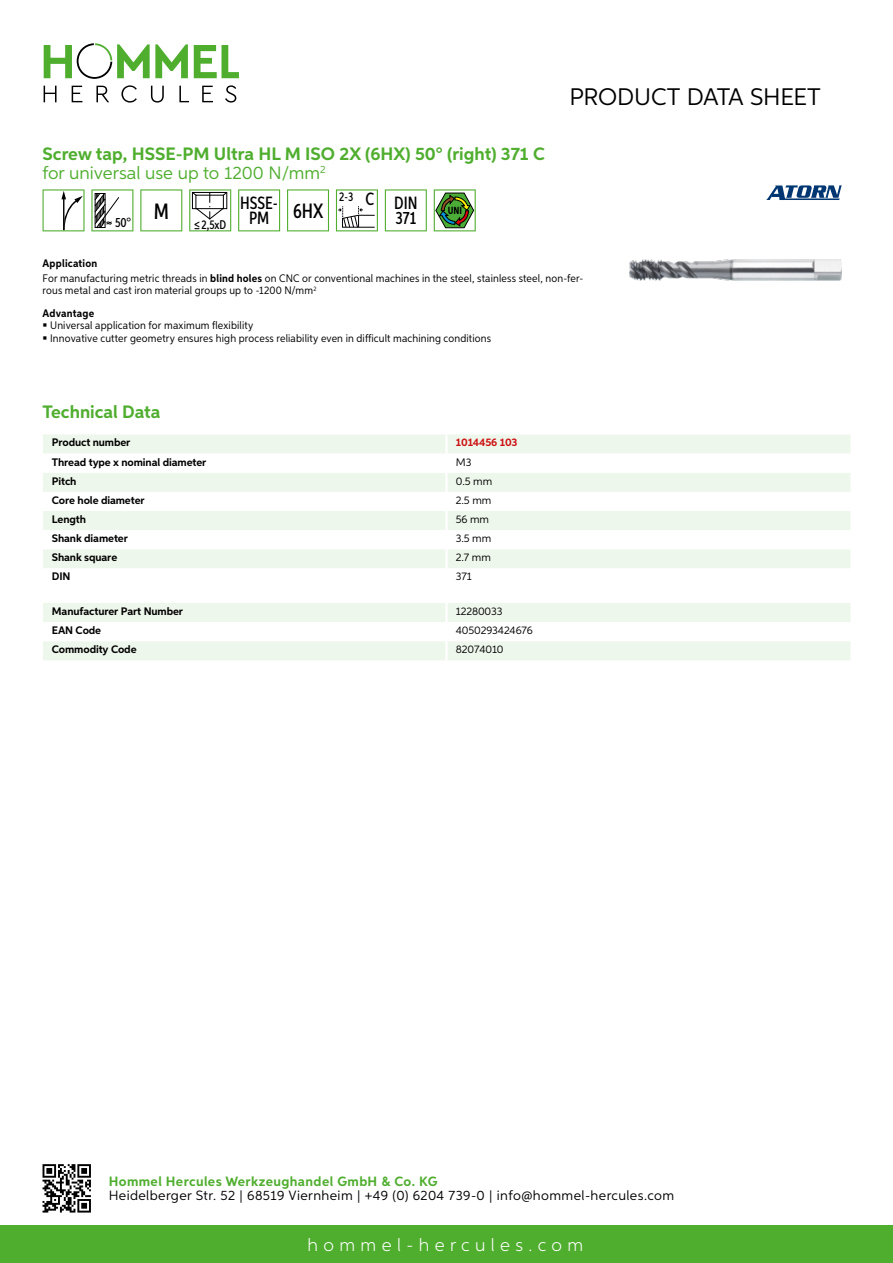
<style>
.page{position:relative;width:893px;height:1263px;background:#fff}
.page>*{position:absolute;margin:0;border:0;box-sizing:border-box;transform-origin:0 0}
.t1{font:24px "Aspira";letter-spacing:-.01em;color:#000}
.t2{font:500 20.7px "Aspira XX Nar";color:#000}
.t3{font:700 18px/19.8px "Aspira";color:#50ae2f}
.t4{font:300 18px "Aspira";letter-spacing:.3em;color:#fff}
.t5{font:500 17.85px/14.9px "Aspira XX Nar";color:#000;text-align:right}
.t6{font:13.5px "Aspira";letter-spacing:.03em;color:#000}
.t7{font:700 13.5px "Aspira";letter-spacing:.03em;color:#50ae2f}
.t8{font:500 13.35px "Aspira XX Nar";color:#000}
.t9{font:500 12.6px "Aspira XX Nar";color:#000}
.t10{font:10.95px/15.1px "Aspira Nar";letter-spacing:.015em;color:#000}
.t11{font:700 10.95px "Aspira";letter-spacing:-.01em;color:#000}
.t12{font:10.95px "Aspira";letter-spacing:-.01em;color:#000}
.t13{font:700 10.95px "Aspira";letter-spacing:-.01em;color:#cd1013}
.t14{font:700 10.35px "Aspira XX Nar";color:#000}
.s1{font-weight:400}
.s2{font-weight:700}
</style>
<div class="page">
<div style="left:0;top:1226px;width:893px;height:37px;background:#50ae2f"></div>
<svg style="left:43px;top:1164px;width:48px;height:48px"></svg>
<svg style="left:194px;top:45px;width:45px;height:33px"></svg>
<svg style="left:44px;top:43px;width:144px;height:36px"></svg>
<svg style="left:44px;top:86px;width:13px;height:16px"></svg>
<svg style="left:72px;top:86px;width:10px;height:16px"></svg>
<svg style="left:96px;top:86px;width:13px;height:16px"></svg>
<svg style="left:121px;top:85px;width:16px;height:18px"></svg>
<svg style="left:151px;top:86px;width:13px;height:17px"></svg>
<svg style="left:179px;top:86px;width:10px;height:16px"></svg>
<svg style="left:202px;top:86px;width:11px;height:16px"></svg>
<svg style="left:225px;top:85px;width:11px;height:18px"></svg>
<div style="left:43px;top:434px;width:807px;height:19px;background:#eef7eb"></div>
<svg style="left:43px;top:473px;width:807px;height:95px;fill:#eef7eb"></svg>
<hr style="left:445px;top:434px;width:3px;height:20px;background:#fff">
<hr style="left:445px;top:473px;width:3px;height:19px;background:#fff">
<hr style="left:445px;top:492px;width:3px;height:19px;background:#fff">
<hr style="left:445px;top:511px;width:3px;height:19px;background:#fff">
<hr style="left:445px;top:530px;width:3px;height:19px;background:#fff">
<hr style="left:445px;top:549px;width:3px;height:19px;background:#fff">
<svg style="left:43px;top:603px;width:807px;height:57px"></svg>
<hr style="left:445px;top:641px;width:3px;height:19px;background:#fff">
<svg style="left:43px;top:189px;width:42px;height:42px"></svg>
<svg style="left:91px;top:189px;width:42px;height:42px"></svg>
<svg style="left:140px;top:189px;width:42px;height:42px"></svg>
<svg style="left:189px;top:189px;width:42px;height:42px"></svg>
<svg style="left:238px;top:189px;width:42px;height:42px"></svg>
<svg style="left:287px;top:189px;width:42px;height:42px"></svg>
<svg style="left:336px;top:189px;width:42px;height:42px"></svg>
<svg style="left:385px;top:189px;width:42px;height:42px"></svg>
<svg style="left:434px;top:189px;width:42px;height:42px"></svg>
<img style="left:629px;top:259px;width:213px;height:21px">
<svg style="left:766px;top:185px;width:76px;height:15px"></svg>
<h3 class="t3" style="left:43px;top:144px;width:504px">Screw tap, HSSE-PM Ultra HL M ISO 2X (6HX) 50° (right) 371 C <span class="s1">for universal use up to 1200 N/mm</span><sup>2</sup></h3>
<p class="t8" style="left:115px;top:215px;width:55px">50° <sup>M</sup></p>
<p class="t9" style="left:194px;top:217px;width:34px">≤2,5xD</p>
<h2 class="t2" style="left:249px;top:198px;width:76px"><sub>PM</sub> 6HX</h2>
<h3 class="t5" style="left:339px;top:196px;width:80px"><sup>2-3</sup> C DIN<br>371</h3>
<h3 class="t5" style="left:240px;top:196px;width:39px">HSSE-</h3>
<p class="t14" style="left:448px;top:205px;width:16px">UNI</p>
<h1 class="t1" style="left:569px;top:82px;width:253px">Product data sh eet</h1>
<p class="t10" style="left:43px;top:256px;width:542px"><span class="s2">Application<br></span>For manufacturing metric threads in <span class="s2">blind holes</span> on CNC or conventional machines in the steel, stainless steel, non-fer-</p>
<p class="t10" style="left:43px;top:279px;width:275px;line-height:22.2px">rous metal and cast iron material groups up to -1200 N/mm<sup>2<br></sup><span class="s2">Advantage</span></p>
<p class="t10" style="left:50px;top:319px;width:442px;line-height:12.8px">Universal application for maximum flexibility<br>Innovative cutter geometry ensures high process reliability even in difficult machining conditions</p>
<h3 class="t3" style="left:43px;top:402px;width:120px">Technical Data</h3>
<p class="t11" style="left:52px;top:436px;width:80px">Product number</p>
<p class="t13" style="left:456px;top:436px;width:63px">1014456 103</p>
<p class="t11" style="left:52px;top:455px;width:156px">Thread type x nominal diameter</p>
<p class="t12" style="left:456px;top:455px;width:17px">M3</p>
<p class="t11" style="left:52px;top:474px;width:26px">Pitch</p>
<p class="t12" style="left:456px;top:474px;width:38px">0.5 mm</p>
<p class="t11" style="left:52px;top:493px;width:94px">Core hole diameter</p>
<p class="t12" style="left:456px;top:493px;width:37px">2.5 mm</p>
<p class="t11" style="left:52px;top:512px;width:36px">Length</p>
<p class="t12" style="left:456px;top:512px;width:35px">56 mm</p>
<p class="t11" style="left:52px;top:532px;width:78px">Shank diameter</p>
<p class="t12" style="left:456px;top:532px;width:37px">3.5 mm</p>
<p class="t11" style="left:52px;top:551px;width:67px">Shank square</p>
<p class="t12" style="left:456px;top:551px;width:37px">2.7 mm</p>
<p class="t11" style="left:52px;top:570px;width:20px">DIN</p>
<p class="t12" style="left:456px;top:570px;width:17px">371</p>
<p class="t11" style="left:52px;top:604px;width:133px">Manufacturer Part Number</p>
<p class="t12" style="left:456px;top:604px;width:48px">12280033</p>
<p class="t11" style="left:52px;top:623px;width:51px">EAN Code</p>
<p class="t12" style="left:456px;top:624px;width:79px">4050293424676</p>
<p class="t11" style="left:52px;top:643px;width:86px">Commodity Code</p>
<p class="t12" style="left:456px;top:643px;width:49px">82074010</p>
<p class="t7" style="left:109px;top:1172px;width:330px">Hommel Hercules Werkzeughandel GmbH &amp; Co. KG</p>
<p class="t6" style="left:109px;top:1187px;width:567px">Heidelberger Str. 52 | 68519 Viernheim | +49 (0) 6204 739-0 | info@hommel-hercules.com</p>
<h3 class="t4" style="left:307px;top:1234px;width:277px">hommel-hercules.com</h3>
</div>
